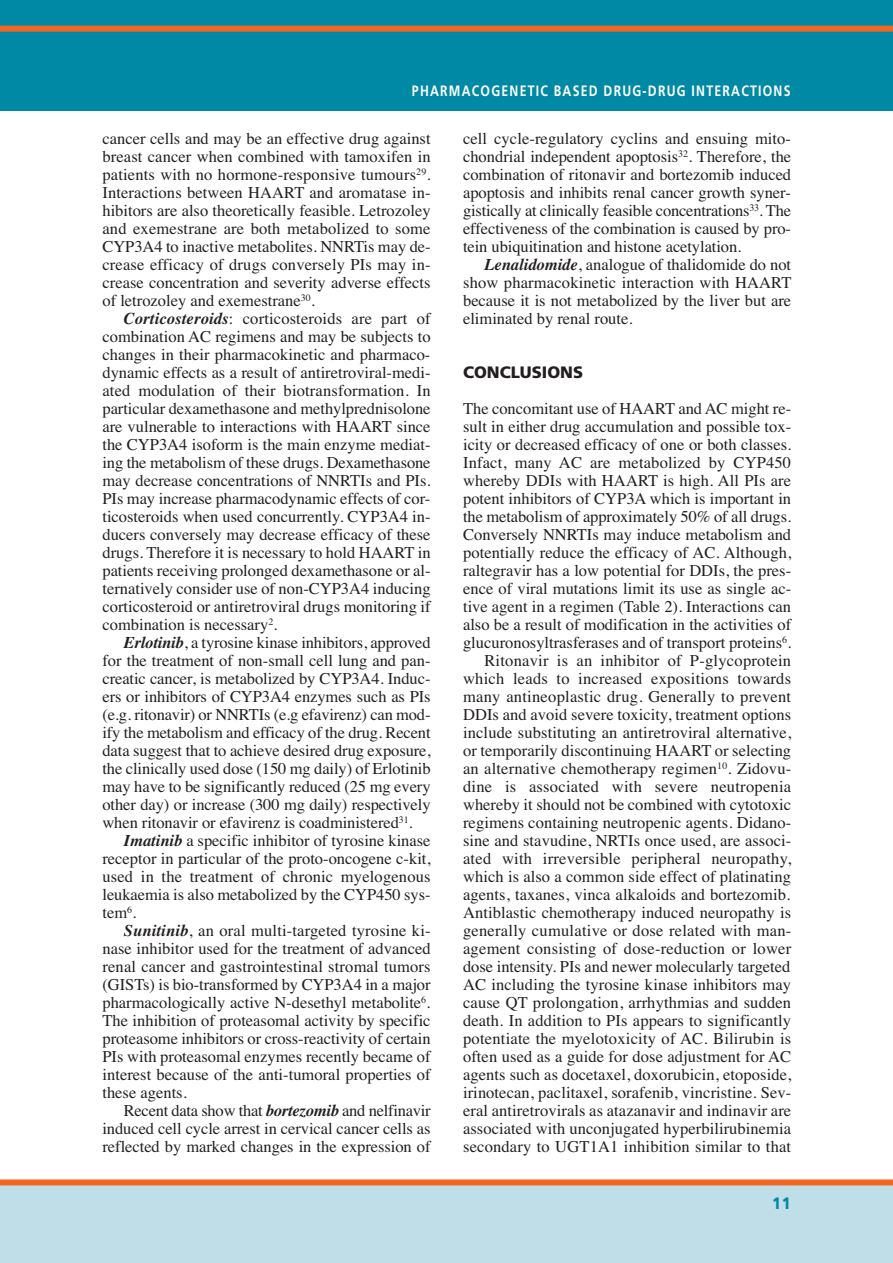
<style>
.page{position:relative;width:893px;height:1263px;background:#fff}
.page>*{position:absolute;margin:0;border:0;box-sizing:border-box;transform-origin:0 0}
.t1{font:16.5px/18px "Times";letter-spacing:.005em;color:#231f20;text-align:justify}
.t2{font:900 16.5px "Frutiger";color:#231f20}
.t3{font:900 16.5px "Frutiger";color:#0089a5;scale:.82 1}
.t4{font:700 15px "Frutiger";letter-spacing:.1em;color:#fff;scale:.82 1}
.s1{font-weight:700;font-style:italic}
</style>
<div class="page">
<div style="left:0;top:1180px;width:893px;height:83px;background:#c0dee8"></div>
<div style="left:0;top:0;width:893px;height:111px;background:#0089a5"></div>
<div style="left:0;top:26px;width:893px;height:6px;background:#f36621"></div>
<div style="left:0;top:1179px;width:893px;height:6px;background:#f36621"></div>
<p class="t4" style="left:412px;top:84px;width:463px">PHARMACOGENETIC BASED DRUG-DRUG INTERACTIONS</p>
<p class="t1" style="left:102px;top:129px;width:330px">cancer cells and may be an effective drug against breast cancer when combined with tamoxifen in patients with no hormone-responsive tumours<sup>29</sup>.<br>Interactions between HAART and aromatase in&shy;hibitors are also theoretically feasible. Letrozoley and exemestrane are both metabolized to some CYP3A4 to inactive metabolites. NNRTis may de&shy;crease efficacy of drugs conversely PIs may in&shy;crease concentration and severity adverse effects of letrozoley and exemestrane<sup>30</sup>.</p>
<p class="t1" style="left:102px;top:309px;width:330px;text-indent:21px"><span class="s1">Corticosteroids</span>: corticosteroids are part of combination AC regimens and may be subjects to changes in their pharmacokinetic and pharmaco&shy;dynamic effects as a result of antiretroviral-medi&shy;ated modulation of their biotransformation. In particular dexamethasone and methylprednisolone are vulnerable to interactions with HAART since the CYP3A4 isoform is the main enzyme mediat&shy;ing the metabolism of these drugs. Dexamethasone may decrease concentrations of NNRTIs and PIs.<br>PIs may increase pharmacodynamic effects of cor&shy;ticosteroids when used concurrently. CYP3A4 in&shy;ducers conversely may decrease efficacy of these drugs. Therefore it is necessary to hold HAART in patients receiving prolonged dexamethasone or al&shy;ternatively consider use of non-CYP3A4 inducing corticosteroid or antiretroviral drugs monitoring if combination is necessary<sup>2</sup>.</p>
<p class="t1" style="left:102px;top:633px;width:330px;text-indent:21px"><span class="s1">Erlotinib</span>, a tyrosine kinase inhibitors, approved for the treatment of non-small cell lung and pan&shy;creatic cancer, is metabolized by CYP3A4. Induc&shy;ers or inhibitors of CYP3A4 enzymes such as PIs (e.g. ritonavir) or NNRTIs (e.g efavirenz) can mod&shy;ify the metabolism and efficacy of the drug. Recent data suggest that to achieve desired drug exposure, the clinically used dose (150 mg daily) of Erlotinib may have to be significantly reduced (25 mg every other day) or increase (300 mg daily) respectively when ritonavir or efavirenz is coadministered<sup>31</sup>.</p>
<p class="t1" style="left:102px;top:831px;width:330px;text-indent:21px"><span class="s1">Imatinib</span> a specific inhibitor of tyrosine kinase receptor in particular of the proto-oncogene c-kit, used in the treatment of chronic myelogenous leukaemia is also metabolized by the CYP450 sys&shy;tem<sup>6</sup>.</p>
<p class="t1" style="left:102px;top:921px;width:330px;text-indent:21px"><span class="s1">Sunitinib</span>, an oral multi-targeted tyrosine ki&shy;nase inhibitor used for the treatment of advanced renal cancer and gastrointestinal stromal tumors (GISTs) is bio-transformed by CYP3A4 in a major pharmacologically active N-desethyl metabolite<sup>6</sup>.<br>The inhibition of proteasomal activity by specific proteasome inhibitors or cross-reactivity of certain PIs with proteasomal enzymes recently became of interest because of the anti-tumoral properties of these agents.</p>
<p class="t1" style="left:102px;top:1101px;width:330px;text-indent:21px">Recent data show that <span class="s1">bortezomib</span> and nelfinavir induced cell cycle arrest in cervical cancer cells as reflected by marked changes in the expression of</p>
<p class="t1" style="left:463px;top:129px;width:330px">cell cycle-regulatory cyclins and ensuing mito&shy;chondrial independent apoptosis<sup>32</sup>. Therefore, the combination of ritonavir and bortezomib induced apoptosis and inhibits renal cancer growth syner&shy;gistically at clinically feasible concentrations<sup>33</sup>. The effectiveness of the combination is caused by pro&shy;tein ubiquitination and histone acetylation.</p>
<p class="t1" style="left:463px;top:255px;width:330px;text-indent:21px"><span class="s1">Lenalidomide</span>, analogue of thalidomide do not show pharmacokinetic interaction with HAART because it is not metabolized by the liver but are eliminated by renal route.</p>
<p class="t2" style="left:463px;top:366px;width:122px">CONCLUSIONS</p>
<p class="t1" style="left:463px;top:399px;width:330px;text-align:right">The concomitant use of HAART and AC might re&shy;sult in either drug accumulation and possible tox&shy;icity or decreased efficacy of one or both classes.<br>Infact, many AC are metabolized by CYP450 whereby DDIs with HAART is high. All PIs are potent inhibitors of CYP3A which is important in the metabolism of approximately 50% of all drugs.<br>Conversely NNRTIs may induce metabolism and potentially reduce the efficacy of AC. Although, raltegravir has a low potential for DDIs, the pres&shy;ence of viral mutations limit its use as single ac&shy;tive agent in a regimen (Table 2). Interactions can also be a result of modification in the activities of glucuronosyltrasferases and of transport proteins<sup>6</sup>.<br>Ritonavir is an inhibitor of P-glycoprotein which leads to increased expositions towards many antineoplastic drug. Generally to prevent DDIs and avoid severe toxicity, treatment options include substituting an antiretroviral alternative, or temporarily discontinuing HAART or selecting an alternative chemotherapy regimen<sup>10</sup>. Zidovu&shy;dine is associated with severe neutropenia whereby it should not be combined with cytotoxic regimens containing neutropenic agents. Didano&shy;sine and stavudine, NRTIs once used, are associ&shy;ated with irreversible peripheral neuropathy, which is also a common side effect of platinating agents, taxanes, vinca alkaloids and bortezomib.<br>Antiblastic chemotherapy induced neuropathy is generally cumulative or dose related with man&shy;agement consisting of dose-reduction or lower dose intensity. PIs and newer molecularly targeted AC including the tyrosine kinase inhibitors may cause QT prolongation, arrhythmias and sudden death. In addition to PIs appears to significantly potentiate the myelotoxicity of AC. Bilirubin is often used as a guide for dose adjustment for AC agents such as docetaxel, doxorubicin, etoposide, irinotecan, paclitaxel, sorafenib, vincristine. Sev&shy;eral antiretrovirals as atazanavir and indinavir are associated with unconjugated hyperbilirubinemia secondary to UGT1A1 inhibition similar to that</p>
<p class="t3" style="left:773px;top:1197px;width:23px">11</p>
</div>
